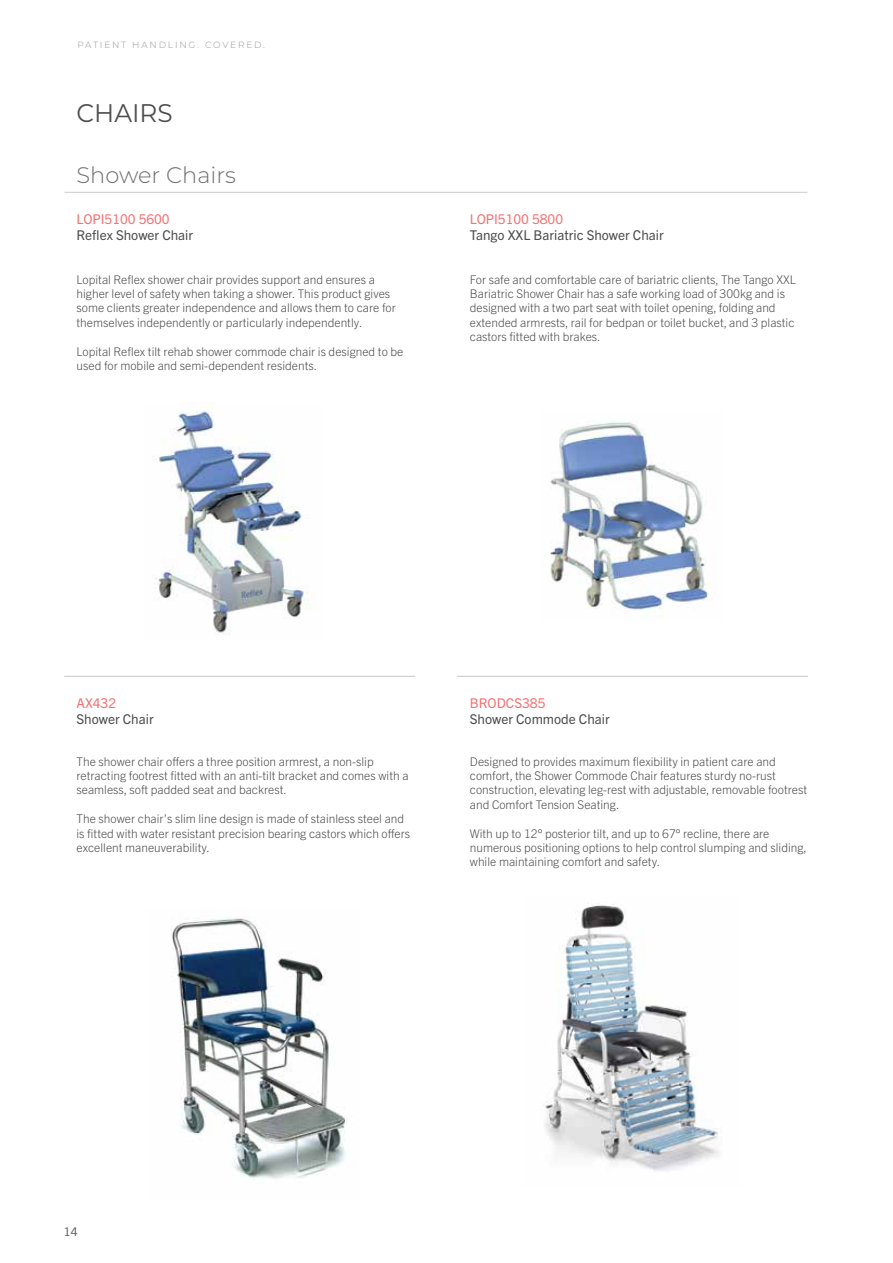
<style>
.page{position:relative;width:893px;height:1263px;background:#fff}
.page>*{position:absolute;margin:0;border:0;box-sizing:border-box;transform-origin:0 0}
.t1{font:25.5px "Montserrat";color:#4d4d4f}
.t2{font:300 22.5px "Montserrat";color:#6d6e71}
.t3{font:13.5px "Trade Gothic Next LT Pro";color:#4d4d4f}
.t4{font:13.5px "Trade Gothic Next LT Pro";color:#f37273}
.t5{font:300 12px/14.4px "Trade Gothic Next LT Pro";color:#4d4d4f}
.t6{font:12px "Trade Gothic Next LT Pro";color:#636569}
.t7{font:300 9px "Montserrat";letter-spacing:.2em;color:#939598}
</style>
<div class="page">
<hr style="left:64px;top:676px;width:351px;height:1px;background:#c7c8ca">
<hr style="left:457px;top:676px;width:351px;height:1px;background:#c7c8ca">
<hr style="left:65px;top:192px;width:742px;height:1px;background:#c7c8ca">
<img style="left:545px;top:903px;width:175px;height:268px">
<img style="left:153px;top:402px;width:161px;height:233px">
<img style="left:543px;top:421px;width:169px;height:197px">
<img style="left:172px;top:918px;width:175px;height:261px">
<p class="t7" style="left:77px;top:39px;width:189px">PATIENT HANDLING. COVERED.</p>
<h1 class="t1" style="left:77px;top:96px;width:98px">CHAIRS</h1>
<h2 class="t2" style="left:77px;top:160px;width:161px">Shower Chairs</h2>
<p class="t4" style="left:77px;top:210px;width:95px">LOPI5100 5600</p>
<p class="t3" style="left:77px;top:226px;width:118px">Reflex Shower Chair</p>
<p class="t5" style="left:77px;top:271px;width:321px">Lopital Reflex shower chair provides support and ensures a higher level of safety when taking a shower. This product gives some clients greater independence and allows them to care for themselves independently or particularly independently.</p>
<p class="t5" style="left:77px;top:343px;width:328px">Lopital Reflex tilt rehab shower commode chair is designed to be used for mobile and semi-dependent residents.</p>
<p class="t4" style="left:470px;top:210px;width:95px">LOPI5100 5800</p>
<p class="t3" style="left:470px;top:226px;width:195px">Tango XXL Bariatric Shower Chair</p>
<p class="t5" style="left:470px;top:271px;width:327px">For safe and comfortable care of bariatric clients, The Tango XXL Bariatric Shower Chair has a safe working load of 300kg and is designed with a two part seat with toilet opening, folding and extended armrests, rail for bedpan or toilet bucket, and 3 plastic castors fitted with brakes.</p>
<p class="t4" style="left:77px;top:694px;width:41px">AX432</p>
<p class="t3" style="left:77px;top:710px;width:79px">Shower Chair</p>
<p class="t5" style="left:77px;top:753px;width:334px">The shower chair offers a three position armrest, a non-slip retracting footrest fitted with an anti-tilt bracket and comes with a seamless, soft padded seat and backrest.</p>
<p class="t5" style="left:77px;top:811px;width:335px">The shower chair’s slim line design is made of stainless steel and is fitted with water resistant precision bearing castors which offers excellent maneuverability.</p>
<p class="t4" style="left:470px;top:694px;width:77px">BRODCS385</p>
<p class="t3" style="left:470px;top:710px;width:141px">Shower Commode Chair</p>
<p class="t5" style="left:470px;top:753px;width:339px">Designed to provides maximum flexibility in patient care and comfort, the Shower Commode Chair features sturdy no-rust construction, elevating leg-rest with adjustable, removable footrest and Comfort Tension Seating.</p>
<p class="t5" style="left:470px;top:825px;width:338px">With up to 12° posterior tilt, and up to 67° recline, there are numerous positioning options to help control slumping and sliding, while maintaining comfort and safety.</p>
<p class="t6" style="left:64px;top:1223px;width:15px">14</p>
</div>
